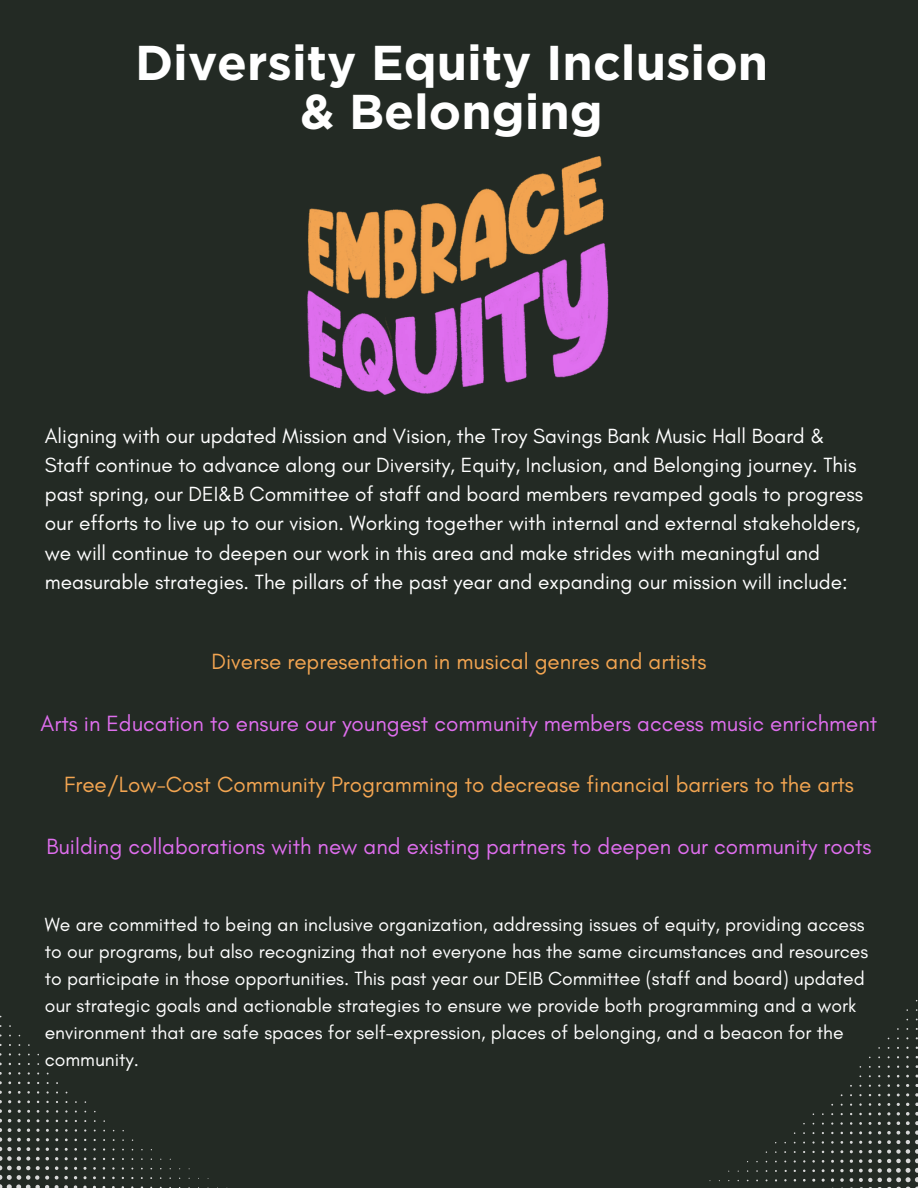
<style>
.page{position:relative;width:918px;height:1188px;background:#232a24}
.page>*{position:absolute;margin:0;border:0;box-sizing:border-box;transform-origin:0 0}
.t1{font:700 48.9px "Gotham";color:#fff}
.t2{font:22.5px "Glacial Indifference";color:#df6eee}
.t3{font:22.5px "Glacial Indifference";color:#f3a551}
.t4{font:20.85px/29.2px "Glacial Indifference";color:#fff}
.t5{font:19.35px/27px "Glacial Indifference";color:#fff}
</style>
<div class="page">
<svg style="left:55px;top:1176px;width:13px;height:12px"></svg>
<svg style="left:55px;top:1166px;width:3px;height:4px"></svg>
<svg style="left:83px;top:1167px;width:4px;height:3px"></svg>
<svg style="left:0;top:1119px;width:49px;height:69px"></svg>
<svg style="left:850px;top:1178px;width:3px;height:10px"></svg>
<svg style="left:840px;top:1178px;width:4px;height:10px"></svg>
<svg style="left:831px;top:1178px;width:3px;height:10px"></svg>
<svg style="left:840px;top:1169px;width:4px;height:3px"></svg>
<svg style="left:859px;top:1112px;width:59px;height:76px"></svg>
<img style="left:307px;top:157px;width:302px;height:237px">
<p class="t1" style="left:135px;top:33px;width:635px">Diversity Equity Inclusion</p>
<p class="t1" style="left:300px;top:82px;width:304px">&amp; Belonging</p>
<p class="t4" style="left:45px;top:421px;width:820px">Aligning with our updated Mission and Vision, the Troy Savings Bank Music Hall Board &amp; Staff continue to advance along our Diversity, Equity, Inclusion, and Belonging journey. This past spring, our DEI&amp;B Committee of staff and board members revamped goals to progress our efforts to live up to our vision. Working together with internal and external stakeholders, we will continue to deepen our work in this area and make strides with meaningful and measurable strategies. The pillars of the past year and expanding our mission will include:</p>
<p class="t3" style="left:212px;top:648px;width:496px">Diverse representation in musical genres and artists</p>
<p class="t2" style="left:41px;top:709px;width:838px">Arts in Education to ensure our youngest community members access music enrichment</p>
<p class="t3" style="left:64px;top:771px;width:791px">Free/Low-Cost Community Programming to decrease financial barriers to the arts</p>
<p class="t2" style="left:46px;top:832px;width:827px">Building collaborations with new and existing partners to deepen our community roots</p>
<p class="t5" style="left:45px;top:911px;width:825px">We are committed to being an inclusive organization, addressing issues of equity, providing access to our programs, but also recognizing that not everyone has the same circumstances and resources to participate in those opportunities. This past year our DEIB Committee (staff and board) updated our strategic goals and actionable strategies to ensure we provide both programming and a work environment that are safe spaces for self-expression, places of belonging, and a beacon for the community.</p>
</div>
